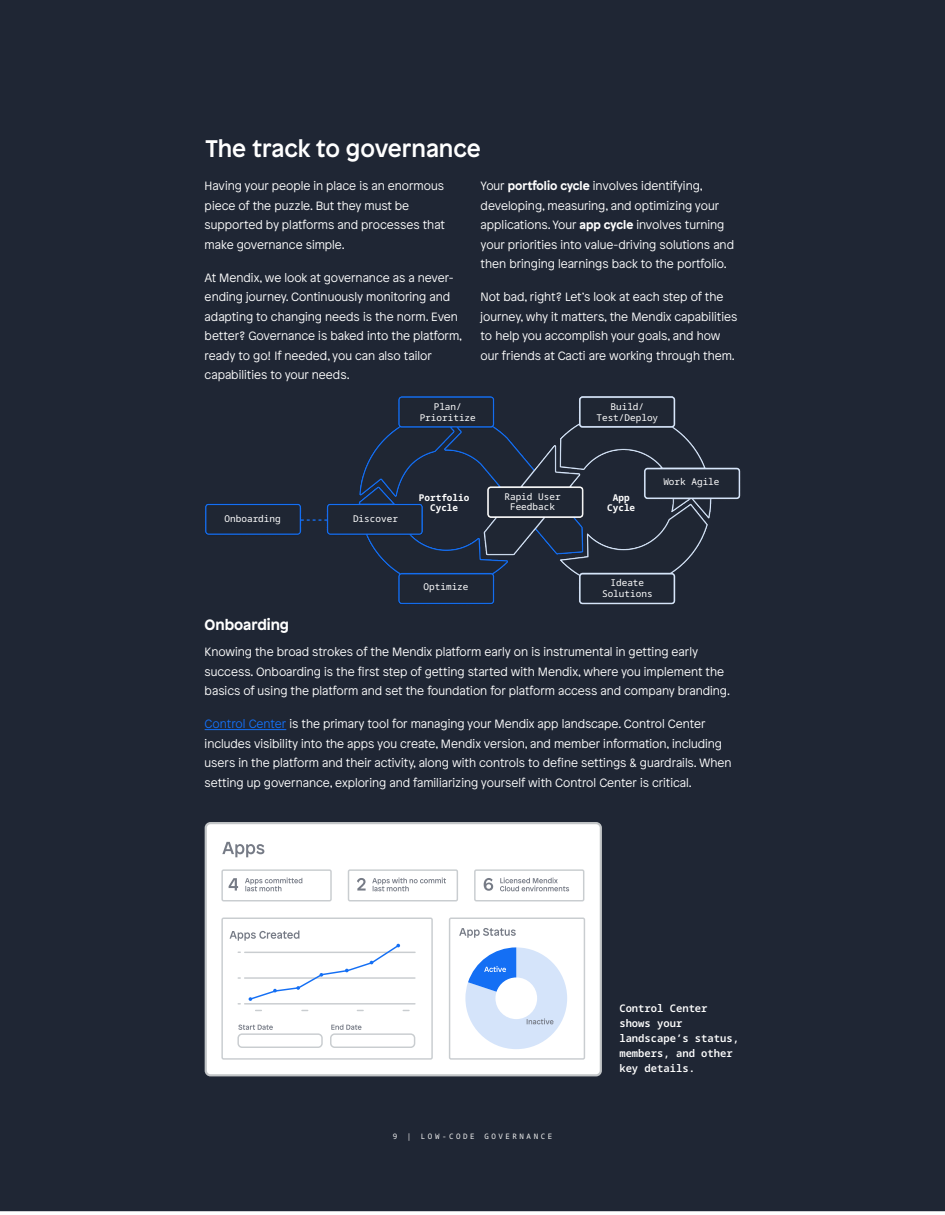
<style>
.page{position:relative;width:945px;height:1215px;background:#fff}
.page>*{position:absolute;margin:0;border:0;box-sizing:border-box;transform-origin:0 0}
.t1{font:500 24px "Patron";color:#fff}
.t2{font:700 15px "Patron";color:#fff}
.t3{font:300 12px/19.5px "Patron";color:#fff}
.t4{font:10.5px/15px "Noto Sans Mono";color:#fff}
.t5{font:9.3px/10.6px "Noto Sans Mono";color:#fff;text-align:center}
.t6{font:7.5px "Noto Sans Mono";letter-spacing:.34em;color:#f2f2f2}
.s1{font-weight:700}
.s2{color:#146ff4}
</style>
<div class="page">
<div style="left:0;top:0;width:945px;height:1211px;background:#1f2634"></div>
<div style="left:206px;top:823px;width:395px;height:252px;background:#fff;border-radius:5px"></div>
<div style="left:205px;top:822px;width:397px;height:254px;border:2px solid #c3c6c8;border-radius:5px"></div>
<svg style="left:222px;top:842px;width:42px;height:15px"></svg>
<div style="left:221px;top:869px;width:111px;height:32px;border:1px solid #c9cdd0"></div>
<svg style="left:229px;top:878px;width:9px;height:13px"></svg>
<svg style="left:245px;top:877px;width:57px;height:14px"></svg>
<svg style="left:357px;top:878px;width:9px;height:13px"></svg>
<svg style="left:372px;top:877px;width:74px;height:14px"></svg>
<div style="left:348px;top:869px;width:110px;height:32px;border:1px solid #c9cdd0"></div>
<div style="left:474px;top:869px;width:110px;height:32px;border:1px solid #c9cdd0"></div>
<svg style="left:484px;top:878px;width:9px;height:13px"></svg>
<svg style="left:500px;top:877px;width:69px;height:14px"></svg>
<svg style="left:331px;top:1024px;width:31px;height:6px"></svg>
<svg style="left:238px;top:1025px;width:35px;height:5px"></svg>
<div style="left:221px;top:918px;width:212px;height:142px;border:1px solid #c9cdd0"></div>
<div style="left:330px;top:1033px;width:85px;height:15px;border:1px solid #c9cdd0;border-radius:4px"></div>
<div style="left:237px;top:1033px;width:86px;height:15px;border:1px solid #c9cdd0;border-radius:4px"></div>
<hr style="left:245px;top:952px;width:170px;height:1px;background:#c9cdd0">
<hr style="left:245px;top:977px;width:170px;height:2px;background:#c9cdd0">
<hr style="left:245px;top:1003px;width:170px;height:2px;background:#c9cdd0">
<svg style="left:230px;top:931px;width:179px;height:80px"></svg>
<div style="left:449px;top:918px;width:136px;height:142px;border:1px solid #c9cdd0"></div>
<svg style="left:459px;top:928px;width:57px;height:10px"></svg>
<svg style="left:465px;top:947px;width:102px;height:102px"></svg>
<div style="left:200px;top:393px;width:545px;height:215px;background:#1f2634"></div>
<svg style="left:301px;top:519px;width:26px;height:2px"></svg>
<hr style="left:205px;top:729px;width:81px;height:1px;background:#146ff4">
<h1 class="t1" style="left:206px;top:130px;width:277px">The track to governance</h1>
<p class="t3" style="left:205px;top:176px;width:242px">Having your people in place is an enormous piece of the puzzle. But they must be supported by platforms and processes that make governance simple.</p>
<p class="t3" style="left:205px;top:267px;width:259px">At Mendix, we look at governance as a never&shy;ending journey. Continuously monitoring and adapting to changing needs is the norm. Even better? Governance is baked into the platform, ready to go! If needed, you can also tailor capabilities to your needs.</p>
<p class="t3" style="left:481px;top:176px;width:255px">Your <span class="s1">portfolio cycle</span> involves identifying, developing, measuring, and optimizing your applications. Your <span class="s1">app cycle</span> involves turning your priorities into value-driving solutions and then bringing learnings back to the portfolio.</p>
<p class="t3" style="left:481px;top:287px;width:258px">Not bad, right? Let’s look at each step of the journey, why it matters, the Mendix capabilities to help you accomplish your goals, and how our friends at Cacti are working through them.</p>
<p class="t5" style="left:420px;top:401px;width:58px">Plan/<br>Prioritize</p>
<p class="t5" style="left:596px;top:401px;width:63px">Build/<br>Test/Deploy</p>
<p class="t5" style="left:225px;top:513px;width:58px">Onboarding</p>
<p class="t5" style="left:353px;top:513px;width:46px">Discover</p>
<p class="t5" style="left:504px;top:490px;width:58px">Rapid User<br>Feedback</p>
<p class="t5" style="left:419px;top:491px;width:52px">Portfolio<br>Cycle</p>
<p class="t5" style="left:607px;top:491px;width:30px">App<br>Cycle</p>
<p class="t5" style="left:663px;top:476px;width:58px">Work Agile</p>
<p class="t5" style="left:424px;top:581px;width:46px">Optimize</p>
<p class="t5" style="left:602px;top:577px;width:52px">Ideate<br>Solutions</p>
<p class="t2" style="left:205px;top:613px;width:86px">Onboarding</p>
<p class="t3" style="left:205px;top:642px;width:527px">Knowing the broad strokes of the Mendix platform early on is instrumental in getting early success. Onboarding is the first step of getting started with Mendix, where you implement the basics of using the platform and set the foundation for platform access and company branding.</p>
<p class="t3" style="left:205px;top:714px;width:528px"><span class="s2">Control Center</span> is the primary tool for managing your Mendix app landscape. Control Center includes visibility into the apps you create, Mendix version, and member information, including users in the platform and their activity, along with controls to define settings &amp; guardrails. When setting up governance, exploring and familiarizing yourself with Control Center is critical.</p>
<p class="t6" style="left:393px;top:1130px;width:6px">9</p>
<p class="t6" style="left:407px;top:1130px;width:6px">|</p>
<p class="t6" style="left:421px;top:1130px;width:55px">LOW-CODE</p>
<p class="t6" style="left:484px;top:1130px;width:69px">GOVERNANCE</p>
<p class="t4" style="left:619px;top:1000px;width:121px">Control Center shows your landscape’s status, members, and other key details.</p>
</div>
